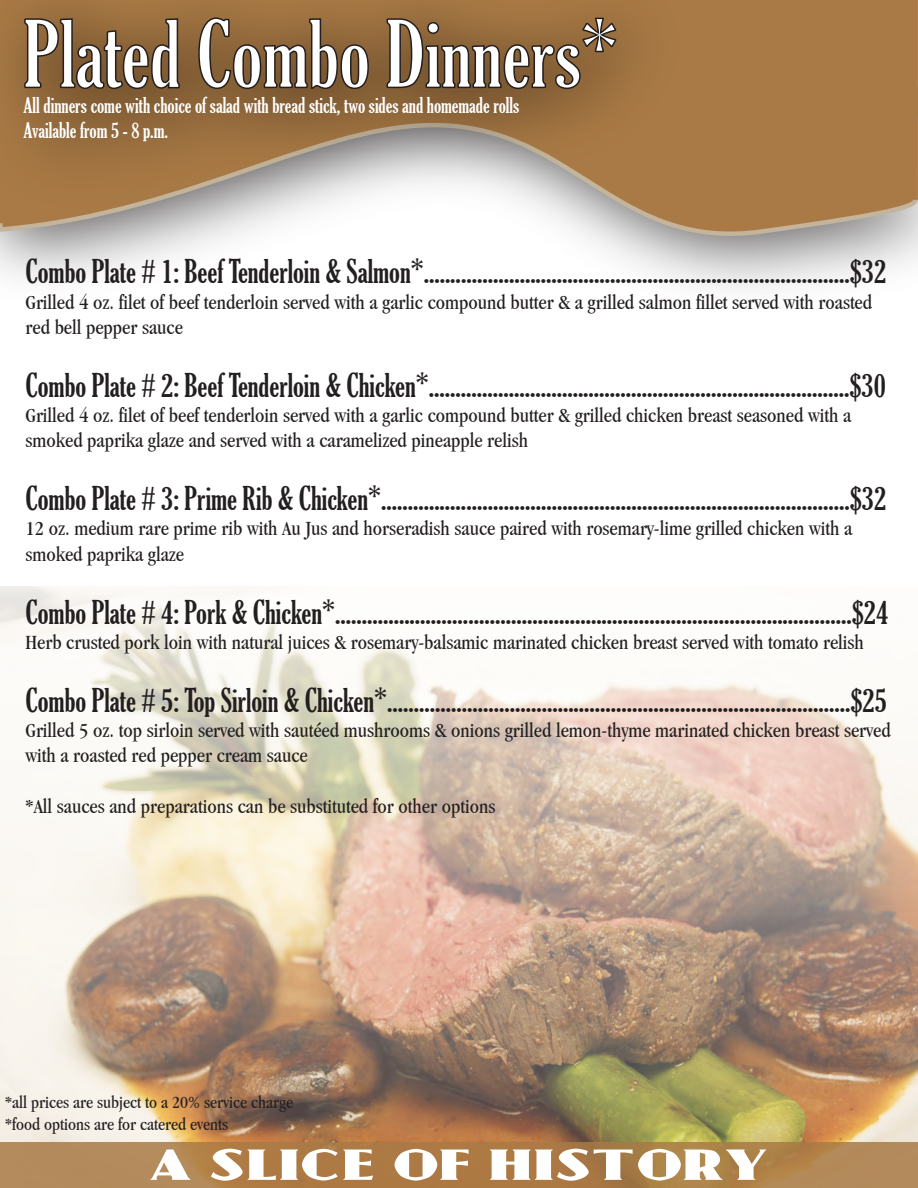
<style>
.page{position:relative;width:918px;height:1188px;background:#fff}
.page>*{position:absolute;margin:0;border:0;box-sizing:border-box;transform-origin:0 0}
.t1{font:extra-condensed 90px "Gloucester";color:#fff}
.t2{font:54px "LHF Bulldog";color:#fff}
.t3{font:extra-condensed 31.5px "Gloucester";color:#231f20}
.t4{font:condensed 21px/25.2px "Garamond Book Condensed S Si";color:#231f20}
.t5{font:extra-condensed 21px/25.2px "Gloucester";color:#fff}
.t6{font:condensed 18px/21.6px "Garamond Book Condensed S Si";color:#231f20}
</style>
<div class="page">
<img style="left:0;top:587px;width:918px;height:556px">
<svg style="left:824px;top:200px;width:94px;height:51px;background:#bfb3a4"></svg>
<div style="left:824px;top:0;width:94px;height:87px;background:#a97a45"></div>
<div style="left:646px;top:87px;width:272px;height:113px;background:#a97a45"></div>
<svg style="left:0;top:1143px;width:918px;height:45px;background:#ae804c"></svg>
<img style="left:0;top:0;width:824px;height:269px">
<svg style="left:0;top:0;width:181px;height:223px;background:#936c41"></svg>
<svg style="left:198px;top:17px;width:172px;height:73px;background:#7c5934"></svg>
<svg style="left:386px;top:17px;width:231px;height:73px;background:#7d5b35"></svg>
<h1 class="t1" style="left:23px;top:3px;width:596px">Plated Combo Dinners*</h1>
<p class="t5" style="left:23px;top:92px;width:497px">All dinners come with choice of salad with bread stick, two sides and homemade rolls<br>Available from 5 - 8 p.m.</p>
<h3 class="t3" style="left:26px;top:254px;width:862px">Combo Plate # 1: Beef Tenderloin &amp; Salmon*................................................................................$32</h3>
<p class="t4" style="left:26px;top:289px;width:848px">Grilled 4 oz. filet of beef tenderloin served with a garlic compound butter &amp; a grilled salmon fillet served with roasted red bell pepper sauce</p>
<h3 class="t3" style="left:26px;top:367px;width:862px">Combo Plate # 2: Beef Tenderloin &amp; Chicken*...............................................................................$30</h3>
<p class="t4" style="left:26px;top:402px;width:827px">Grilled 4 oz. filet of beef tenderloin served with a garlic compound butter &amp; grilled chicken breast seasoned with a smoked paprika glaze and served with a caramelized pineapple relish</p>
<h3 class="t3" style="left:26px;top:481px;width:862px">Combo Plate # 3: Prime Rib &amp; Chicken*........................................................................................$32</h3>
<p class="t4" style="left:26px;top:516px;width:828px">12 oz. medium rare prime rib with Au Jus and horseradish sauce paired with rosemary-lime grilled chicken with a smoked paprika glaze</p>
<h3 class="t3" style="left:26px;top:594px;width:864px">Combo Plate # 4: Pork &amp; Chicken*.................................................................................................$24</h3>
<p class="t4" style="left:26px;top:629px;width:840px">Herb crusted pork loin with natural juices &amp; rosemary-balsamic marinated chicken breast served with tomato relish</p>
<h3 class="t3" style="left:26px;top:682px;width:863px">Combo Plate # 5: Top Sirloin &amp; Chicken*.......................................................................................$25</h3>
<p class="t4" style="left:26px;top:717px;width:867px">Grilled 5 oz. top sirloin served with sautéed mushrooms &amp; onions grilled lemon-thyme marinated chicken breast served with a roasted red pepper cream sauce</p>
<p class="t4" style="left:26px;top:793px;width:471px">*All sauces and preparations can be substituted for other options</p>
<p class="t6" style="left:5px;top:1092px;width:289px">*all prices are subject to a 20% service charge *food options are for catered events</p>
<h2 class="t2" style="left:149px;top:1136px;width:622px">A SLICE OF HISTORY</h2>
</div>
